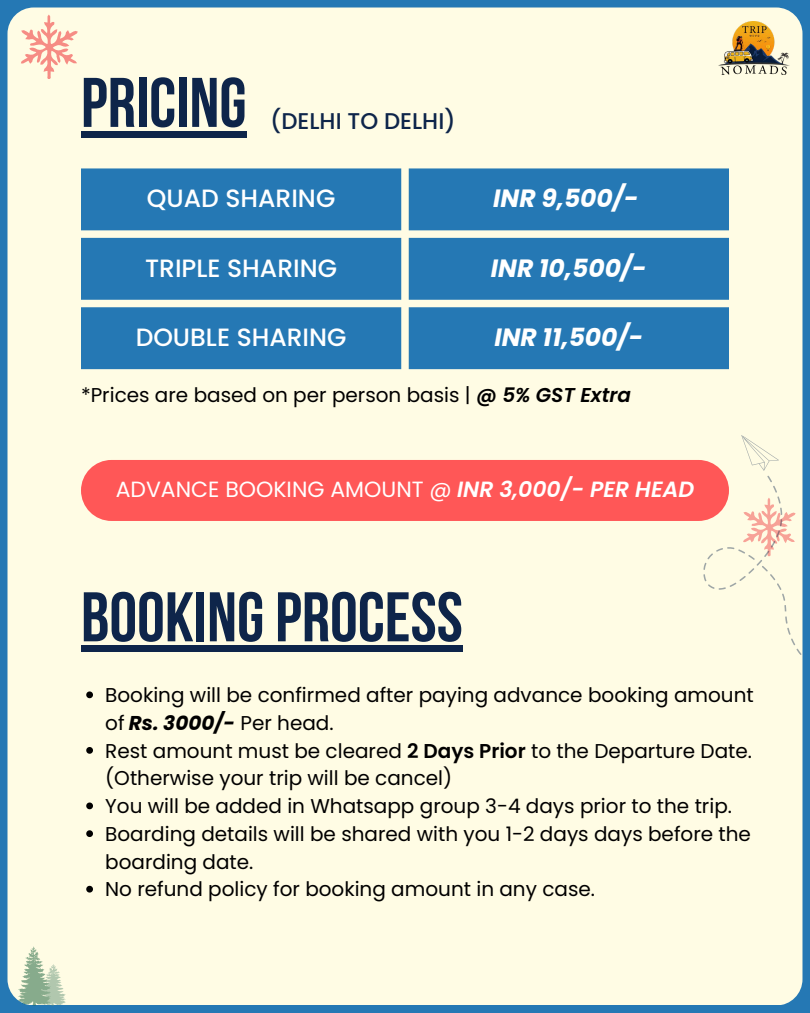
<style>
.page{position:relative;width:810px;height:1013px;background:#fff}
.page>*{position:absolute;margin:0;border:0;box-sizing:border-box;transform-origin:0 0}
.t1{font:700 70px "Bebas Neue";color:#0e254a}
.t2{font:500 25px "Poppins";color:#fff}
.t3{font:italic 700 25px "Poppins";color:#fff}
.t4{font:500 22.8px "Poppins";color:#0e254a}
.t5{font:22px "Poppins";color:#fff}
.t6{font:20px/27.8px "Poppins";color:#000}
.s1{font-weight:600;font-style:italic}
.s2{font-weight:700;font-style:italic}
.s3{font-weight:600}
</style>
<div class="page">
<div style="left:0;top:0;width:810px;height:1012px;background:#2578b4"></div>
<div style="left:8px;top:8px;width:794px;height:996px;background:#fffce4;border-radius:26px"></div>
<img style="left:719px;top:21px;width:70px;height:54px">
<svg style="left:18px;top:946px;width:48px;height:59px"></svg>
<svg style="left:21px;top:14px;width:57px;height:65px"></svg>
<svg style="left:81px;top:168px;width:648px;height:201px;background:#3783b8"></svg>
<div style="left:81px;top:460px;width:648px;height:61px;background:#ff5757;border-radius:30px"></div>
<div style="left:81px;top:131px;width:166px;height:6px;background:#0e254a"></div>
<div style="left:81px;top:645px;width:382px;height:7px;background:#0e254a"></div>
<svg style="left:699px;top:435px;width:104px;height:231px"></svg>
<svg style="left:86px;top:691px;width:7px;height:7px"></svg>
<svg style="left:86px;top:747px;width:7px;height:6px"></svg>
<svg style="left:86px;top:802px;width:7px;height:7px"></svg>
<svg style="left:86px;top:830px;width:7px;height:7px"></svg>
<svg style="left:86px;top:885px;width:7px;height:7px"></svg>
<h1 class="t1" style="left:81px;top:74px;width:167px">PRICING</h1>
<p class="t4" style="left:270px;top:105px;width:187px">(DELHI TO DELHI)</p>
<p class="t2" style="left:147px;top:181px;width:190px">QUAD SHARING</p>
<p class="t3" style="left:493px;top:181px;width:147px">INR 9,500/-</p>
<p class="t2" style="left:145px;top:251px;width:193px">TRIPLE SHARING</p>
<p class="t3" style="left:491px;top:251px;width:157px">INR 10,500/-</p>
<p class="t2" style="left:136px;top:320px;width:212px">DOUBLE SHARING</p>
<p class="t3" style="left:494px;top:320px;width:150px">INR 11,500/-</p>
<p class="t6" style="left:81px;top:381px;width:552px">*Prices are based on per person basis | <span class="s1">@ 5% GST Extra</span></p>
<p class="t5" style="left:116px;top:474px;width:580px">ADVANCE BOOKING AMOUNT @ <span class="s1">INR 3,000/- PER HEAD</span></p>
<h1 class="t1" style="left:81px;top:589px;width:383px">BOOKINGPROCESS</h1>
<p class="t6" style="left:105px;top:681px;width:650px">Booking will be confirmed after paying advance booking amount of <span class="s2">Rs. 3000/-</span> Per head.<br>Rest amount must be cleared <span class="s3">2 Days Prior</span> to the Departure Date. (Otherwise your trip will be cancel)<br>You will be added in Whatsapp group 3-4 days prior to the trip.<br>Boarding details will be shared with you 1-2 days days before the boarding date.<br>No refund policy for booking amount in any case.</p>
</div>
